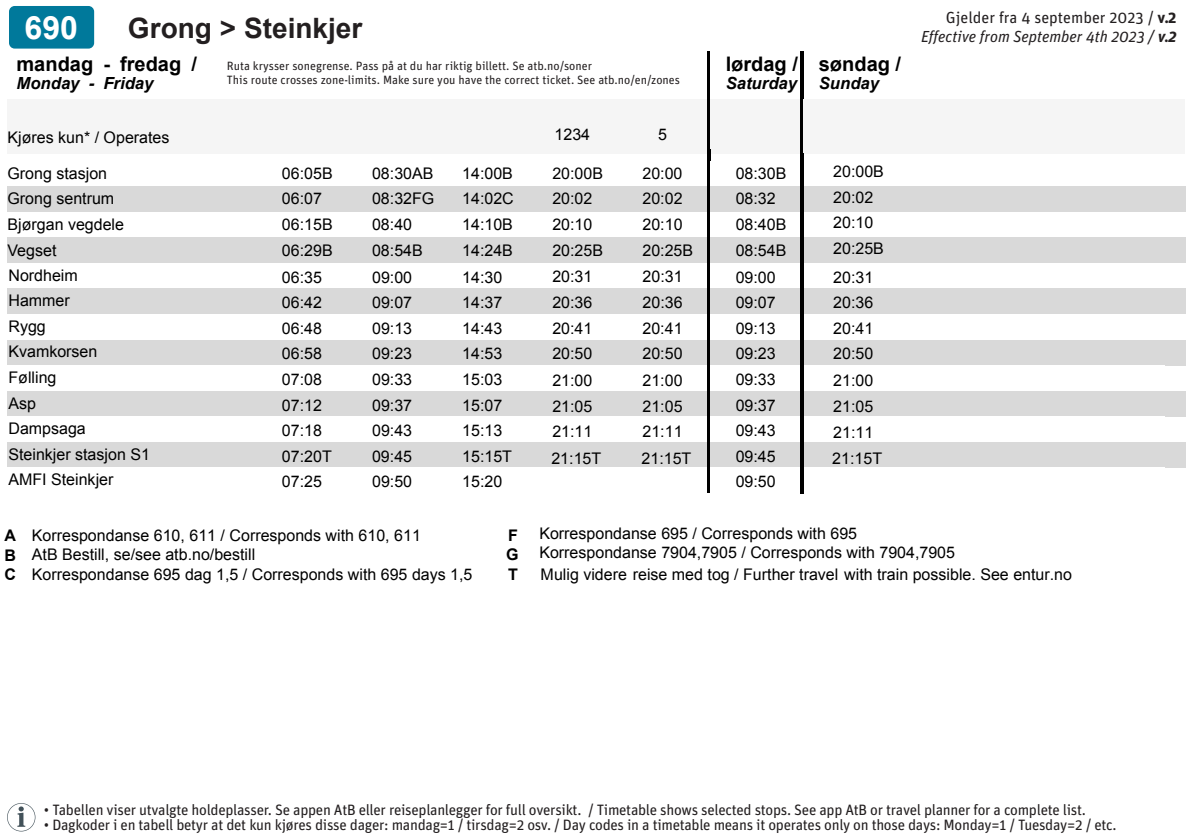
<style>
.page{position:relative;width:1191px;height:840px;background:#fff}
.page>*{position:absolute;margin:0;border:0;box-sizing:border-box;transform-origin:0 0}
.t1{font:700 32px "Arial";color:#fff}
.t2{font:700 28px "Arial";color:#231f20}
.t3{font:700 20px "Arial";color:#000}
.t4{font:italic 700 16.6px "Arial";color:#000}
.t5{font:16px/25.6px "Arial";color:#000}
.t6{font:italic 16px/19.2px "Unit Pro";color:#231f20;text-align:right}
.t7{font:700 16px/19.2px "Arial";color:#000;text-align:justify}
.t8{font:15px "Unit Pro";letter-spacing:-.02em;color:#231f20}
.t9{font:12px/14.4px "Unit Pro";color:#231f20}
.s1{font-style:normal}
.s2{font-weight:700;font-style:normal}
.s3{font-weight:700}
</style>
<div class="page">
<div style="left:9px;top:6px;width:85px;height:43px;background:#00799b;border-radius:6px"></div>
<div style="left:8px;top:99px;width:249px;height:54px;background:#f5f5f5"></div>
<div style="left:257px;top:99px;width:90px;height:54px;background:#f5f5f5"></div>
<div style="left:347px;top:99px;width:90px;height:54px;background:#f5f5f5"></div>
<div style="left:437px;top:99px;width:90px;height:54px;background:#f5f5f5"></div>
<div style="left:527px;top:99px;width:90px;height:54px;background:#f5f5f5"></div>
<div style="left:617px;top:99px;width:90px;height:54px;background:#f5f5f5"></div>
<hr style="left:707px;top:51px;width:3px;height:102px;background:#000">
<div style="left:710px;top:99px;width:90px;height:54px;background:#f5f5f5"></div>
<hr style="left:800px;top:51px;width:4px;height:102px;background:#000">
<div style="left:804px;top:99px;width:90px;height:54px;background:#f5f5f5"></div>
<div style="left:894px;top:99px;width:90px;height:54px;background:#f5f5f5"></div>
<div style="left:984px;top:99px;width:90px;height:54px;background:#f5f5f5"></div>
<div style="left:1074px;top:99px;width:111px;height:54px;background:#f5f5f5"></div>
<div style="left:8px;top:186px;width:699px;height:26px;background:#d9d9d9"></div>
<div style="left:8px;top:237px;width:699px;height:26px;background:#d9d9d9"></div>
<div style="left:8px;top:288px;width:699px;height:26px;background:#d9d9d9"></div>
<div style="left:8px;top:339px;width:699px;height:26px;background:#d9d9d9"></div>
<div style="left:8px;top:390px;width:699px;height:26px;background:#d9d9d9"></div>
<div style="left:8px;top:442px;width:699px;height:25px;background:#d9d9d9"></div>
<hr style="left:707px;top:149px;width:3px;height:343px;background:#000">
<div style="left:710px;top:186px;width:90px;height:26px;background:#d9d9d9"></div>
<div style="left:710px;top:237px;width:90px;height:26px;background:#d9d9d9"></div>
<div style="left:710px;top:288px;width:90px;height:26px;background:#d9d9d9"></div>
<div style="left:710px;top:339px;width:90px;height:26px;background:#d9d9d9"></div>
<div style="left:710px;top:390px;width:90px;height:26px;background:#d9d9d9"></div>
<div style="left:710px;top:442px;width:90px;height:25px;background:#d9d9d9"></div>
<hr style="left:801px;top:153px;width:3px;height:340px;background:#000">
<div style="left:804px;top:186px;width:381px;height:26px;background:#d9d9d9"></div>
<div style="left:804px;top:237px;width:381px;height:26px;background:#d9d9d9"></div>
<div style="left:804px;top:288px;width:381px;height:26px;background:#d9d9d9"></div>
<div style="left:804px;top:339px;width:381px;height:26px;background:#d9d9d9"></div>
<div style="left:804px;top:390px;width:381px;height:26px;background:#d9d9d9"></div>
<div style="left:804px;top:442px;width:381px;height:25px;background:#d9d9d9"></div>
<svg style="left:7px;top:803px;width:28px;height:28px"></svg>
<p class="t1" style="left:25px;top:7px;width:55px">690</p>
<p class="t2" style="left:128px;top:9px;width:236px">Grong &gt; Steinkjer</p>
<p class="t3" style="left:17px;top:50px;width:182px">mandag - fredag /</p>
<p class="t4" style="left:17px;top:72px;width:138px">Monday - Friday</p>
<p class="t5" style="left:8px;top:124px;width:163px">Kjøres kun* / Operates</p>
<p class="t5" style="left:554px;top:121px;width:37px">1234</p>
<p class="t5" style="left:658px;top:121px;width:10px">5</p>
<p class="t9" style="left:227px;top:58px;width:455px">Ruta krysser sonegrense. Pass på at du har riktig billett. Se atb.no/soner<br>This route crosses zone-limits. Make sure you have the correct ticket. See atb.no/en/zones</p>
<p class="t5" style="left:8px;top:160px;width:101px">Grong stasjon</p>
<p class="t5" style="left:282px;top:160px;width:52px">06:05B</p>
<p class="t5" style="left:372px;top:160px;width:63px">08:30AB</p>
<p class="t5" style="left:462px;top:160px;width:52px">14:00B</p>
<p class="t5" style="left:552px;top:160px;width:52px">20:00B</p>
<p class="t5" style="left:642px;top:160px;width:42px">20:00</p>
<p class="t5" style="left:8px;top:186px;width:108px">Grong sentrum</p>
<p class="t5" style="left:282px;top:186px;width:42px">06:07</p>
<p class="t5" style="left:372px;top:186px;width:64px">08:32FG</p>
<p class="t5" style="left:462px;top:186px;width:53px">14:02C</p>
<p class="t5" style="left:552px;top:186px;width:42px">20:02</p>
<p class="t5" style="left:642px;top:186px;width:42px">20:02</p>
<p class="t5" style="left:8px;top:212px;width:118px">Bjørgan vegdele</p>
<p class="t5" style="left:282px;top:212px;width:52px">06:15B</p>
<p class="t5" style="left:372px;top:212px;width:42px">08:40</p>
<p class="t5" style="left:462px;top:212px;width:52px">14:10B</p>
<p class="t5" style="left:552px;top:212px;width:42px">20:10</p>
<p class="t5" style="left:642px;top:212px;width:42px">20:10</p>
<p class="t5" style="left:8px;top:237px;width:50px">Vegset</p>
<p class="t5" style="left:282px;top:237px;width:52px">06:29B</p>
<p class="t5" style="left:372px;top:237px;width:52px">08:54B</p>
<p class="t5" style="left:462px;top:237px;width:52px">14:24B</p>
<p class="t5" style="left:552px;top:237px;width:52px">20:25B</p>
<p class="t5" style="left:642px;top:237px;width:52px">20:25B</p>
<p class="t5" style="left:552px;top:264px;width:42px">20:31</p>
<p class="t5" style="left:642px;top:264px;width:42px">20:31</p>
<p class="t5" style="left:552px;top:289px;width:42px">20:36</p>
<p class="t5" style="left:642px;top:289px;width:42px">20:36</p>
<p class="t5" style="left:552px;top:315px;width:42px">20:41</p>
<p class="t5" style="left:642px;top:315px;width:42px">20:41</p>
<p class="t5" style="left:552px;top:340px;width:42px">20:50</p>
<p class="t5" style="left:642px;top:340px;width:42px">20:50</p>
<p class="t5" style="left:552px;top:367px;width:42px">21:00</p>
<p class="t5" style="left:642px;top:367px;width:42px">21:00</p>
<p class="t5" style="left:552px;top:393px;width:42px">21:05</p>
<p class="t5" style="left:642px;top:393px;width:42px">21:05</p>
<p class="t5" style="left:552px;top:419px;width:42px">21:11</p>
<p class="t5" style="left:642px;top:419px;width:42px">21:11</p>
<p class="t5" style="left:8px;top:262px;width:71px">Nordheim</p>
<p class="t5" style="left:282px;top:264px;width:42px">06:35</p>
<p class="t5" style="left:372px;top:264px;width:42px">09:00</p>
<p class="t5" style="left:462px;top:264px;width:42px">14:30</p>
<p class="t5" style="left:8px;top:288px;width:63px">Hammer</p>
<p class="t5" style="left:282px;top:290px;width:42px">06:42</p>
<p class="t5" style="left:372px;top:290px;width:42px">09:07</p>
<p class="t5" style="left:462px;top:290px;width:42px">14:37</p>
<p class="t5" style="left:8px;top:313px;width:39px">Rygg</p>
<p class="t5" style="left:282px;top:315px;width:42px">06:48</p>
<p class="t5" style="left:372px;top:315px;width:42px">09:13</p>
<p class="t5" style="left:462px;top:315px;width:42px">14:43</p>
<p class="t5" style="left:8px;top:339px;width:90px">Kvamkorsen</p>
<p class="t5" style="left:282px;top:341px;width:42px">06:58</p>
<p class="t5" style="left:372px;top:341px;width:42px">09:23</p>
<p class="t5" style="left:462px;top:341px;width:42px">14:53</p>
<p class="t5" style="left:8px;top:364px;width:50px">Følling</p>
<p class="t5" style="left:282px;top:366px;width:42px">07:08</p>
<p class="t5" style="left:372px;top:366px;width:42px">09:33</p>
<p class="t5" style="left:462px;top:366px;width:42px">15:03</p>
<p class="t5" style="left:8px;top:390px;width:29px">Asp</p>
<p class="t5" style="left:282px;top:392px;width:42px">07:12</p>
<p class="t5" style="left:372px;top:392px;width:42px">09:37</p>
<p class="t5" style="left:462px;top:392px;width:42px">15:07</p>
<p class="t5" style="left:8px;top:415px;width:79px">Dampsaga</p>
<p class="t5" style="left:282px;top:417px;width:42px">07:18</p>
<p class="t5" style="left:372px;top:417px;width:42px">09:43</p>
<p class="t5" style="left:462px;top:417px;width:42px">15:13</p>
<p class="t5" style="left:8px;top:441px;width:143px">Steinkjer stasjon S1</p>
<p class="t5" style="left:282px;top:443px;width:51px">07:20T</p>
<p class="t5" style="left:372px;top:443px;width:42px">09:45</p>
<p class="t5" style="left:462px;top:443px;width:51px">15:15T</p>
<p class="t5" style="left:551px;top:445px;width:51px">21:15T</p>
<p class="t5" style="left:641px;top:445px;width:51px">21:15T</p>
<p class="t5" style="left:8px;top:466px;width:106px">AMFI Steinkjer</p>
<p class="t5" style="left:282px;top:468px;width:42px">07:25</p>
<p class="t5" style="left:372px;top:468px;width:42px">09:50</p>
<p class="t5" style="left:462px;top:468px;width:42px">15:20</p>
<p class="t3" style="left:725px;top:50px;width:74px">lørdag /</p>
<p class="t4" style="left:725px;top:72px;width:73px">Saturday</p>
<p class="t3" style="left:819px;top:50px;width:84px">søndag /</p>
<p class="t4" style="left:819px;top:72px;width:62px">Sunday</p>
<p class="t6" style="left:921px;top:7px;width:257px"><span class="s1">Gjelder fra 4 september 2023 /</span> <span class="s2">v.2<br></span>Effective from September 4th 2023 / <span class="s3">v.2</span></p>
<p class="t5" style="left:735px;top:160px;width:52px">08:30B<br>08:32<br>08:40B<br>08:54B</p>
<p class="t5" style="left:735px;top:264px;width:42px;text-align:justify">09:00<br>09:07<br>09:13<br>09:23<br>09:33<br>09:37<br>09:43<br>09:45<br>09:50</p>
<p class="t5" style="left:833px;top:158px;width:52px">20:00B<br>20:02<br>20:10<br>20:25B</p>
<p class="t5" style="left:833px;top:264px;width:42px;text-align:justify">20:31<br>20:36<br>20:41<br>20:50</p>
<p class="t5" style="left:832px;top:368px;width:51px">21:00<br>21:05<br>21:11<br>21:15T</p>
<p class="t7" style="left:4px;top:526px;width:13px">A B C</p>
<p class="t5" style="left:32px;top:525px;width:442px;line-height:19.2px">Korrespondanse 610, 611 / Corresponds with 610, 611<br>AtB Bestill, se/see atb.no/bestill<br>Korrespondanse 695 dag 1,5 / Corresponds with 695 days 1,5</p>
<p class="t7" style="left:506px;top:526px;width:14px">F G T</p>
<p class="t5" style="left:539px;top:523px;width:417px;line-height:19.2px">Korrespondanse 695 / Corresponds with 695<br>Korrespondanse 7904,7905 / Corresponds with 7904,7905</p>
<p class="t5" style="left:540px;top:561px;width:533px">Mulig videre reise med tog / Further travel with train possible. See entur.no</p>
<p class="t8" style="left:44px;top:798px;width:1043px">• Tabellen viser utvalgte holdeplasser. Se appen AtB eller reiseplanlegger for full oversikt. / Timetable shows selected stops. See app AtB or travel planner for a complete list.</p>
<p class="t8" style="left:44px;top:813px;width:1074px">• Dagkoder i en tabell betyr at det kun kjøres disse dager: mandag=1 / tirsdag=2 osv. / Day codes in a timetable means it operates only on those days: Monday=1 / Tuesday=2 / etc.</p>
</div>
